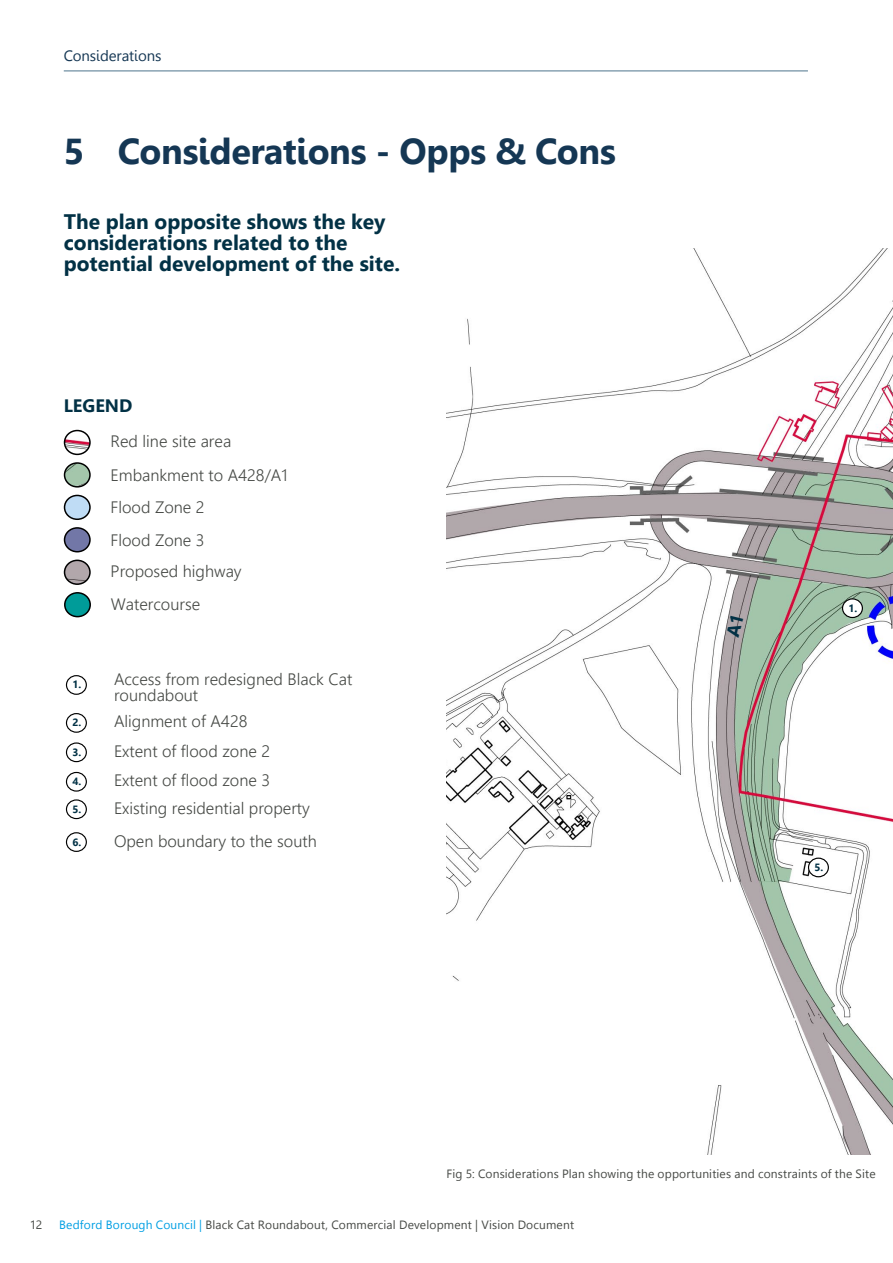
<style>
.page{position:relative;width:893px;height:1263px;background:#fff}
.page>*{position:absolute;margin:0;border:0;box-sizing:border-box;transform-origin:0 0}
.t1{font:700 36px "Leelawadee";letter-spacing:-.01em;color:#153754}
.t2{font:700 21px/21px "Leelawadee UI";color:#023145}
.t3{font:700 18px "Leelawadee UI";color:#023145}
.t4{font:300 16.5px/32.4px "Leelawadee UI";color:#464945}
.t5{font:15px "Leelawadee";letter-spacing:-.005em;color:#153754}
.t6{font:12px "Leelawadee UI";letter-spacing:.015em;color:#464945}
.t7{font:700 10.5px "Leelawadee UI";color:#023145}
.s1{color:#009fe3}
</style>
<div class="page">
<hr style="left:64px;top:71px;width:744px;height:1px;background:#4e748d">
<img style="left:446px;top:249px;width:447px;height:905px">
<img style="left:65px;top:560px;width:25px;height:24px">
<div style="left:64px;top:560px;width:27px;height:25px;border:2px solid #000;border-radius:50%"></div>
<img style="left:65px;top:593px;width:25px;height:24px">
<div style="left:64px;top:592px;width:27px;height:25px;border:2px solid #000;border-radius:50%"></div>
<img style="left:65px;top:463px;width:23px;height:23px">
<div style="left:64px;top:462px;width:27px;height:26px;border:2px solid #000;border-radius:50%"></div>
<img style="left:65px;top:430px;width:25px;height:24px">
<div style="left:64px;top:430px;width:27px;height:25px;border:2px solid #000;border-radius:50%"></div>
<div style="left:66px;top:675px;width:21px;height:20px;border:1px solid #000;border-radius:50%"></div>
<div style="left:842px;top:599px;width:20px;height:18px;background:#fff;border-radius:50%"></div>
<div style="left:842px;top:598px;width:21px;height:20px;border:1px solid #000;border-radius:50%"></div>
<div style="left:808px;top:858px;width:20px;height:19px;background:#fff;border-radius:50%"></div>
<div style="left:808px;top:857px;width:21px;height:20px;border:1px solid #000;border-radius:50%"></div>
<div style="left:66px;top:713px;width:21px;height:20px;border:1px solid #000;border-radius:50%"></div>
<div style="left:66px;top:742px;width:21px;height:20px;border:1px solid #000;border-radius:50%"></div>
<div style="left:66px;top:772px;width:21px;height:20px;border:1px solid #000;border-radius:50%"></div>
<div style="left:66px;top:799px;width:21px;height:20px;border:1px solid #000;border-radius:50%"></div>
<div style="left:66px;top:832px;width:21px;height:20px;border:1px solid #000;border-radius:50%"></div>
<div style="left:65px;top:495px;width:25px;height:24px;background:#bfdcf5;border-radius:50%"></div>
<div style="left:64px;top:495px;width:27px;height:25px;border:2px solid #000;border-radius:50%"></div>
<div style="left:65px;top:528px;width:25px;height:24px;background:#7277a7;border-radius:50%"></div>
<div style="left:64px;top:527px;width:27px;height:25px;border:2px solid #000;border-radius:50%"></div>
<svg style="left:726px;top:616px;width:17px;height:22px"></svg>
<p class="t5" style="left:64px;top:47px;width:99px">Considerations</p>
<h1 class="t1" style="left:64px;top:131px;width:554px">5 Considerations - Opps &amp; Cons</h1>
<p class="t2" style="left:64px;top:210px;width:338px">The plan opposite shows the key considerations related to the potential development of the site.</p>
<p class="t3" style="left:64px;top:393px;width:70px">LEGEND</p>
<p class="t4" style="left:111px;top:424px;width:122px">Red line site area</p>
<p class="t4" style="left:111px;top:458px;width:179px">Embankment to A428/A1</p>
<p class="t7" style="left:73px;top:677px;width:10px">1.</p>
<p class="t7" style="left:73px;top:715px;width:10px">2.</p>
<p class="t7" style="left:73px;top:744px;width:10px">3.</p>
<p class="t7" style="left:73px;top:774px;width:10px">4.</p>
<p class="t7" style="left:73px;top:801px;width:10px">5.</p>
<p class="t7" style="left:73px;top:834px;width:10px">6.</p>
<p class="t4" style="left:111px;top:490px;width:96px">Flood Zone 2<br>Flood Zone 3</p>
<p class="t4" style="left:111px;top:554px;width:133px">Proposed highway<br>Watercourse</p>
<p class="t4" style="left:114px;top:670px;width:240px;line-height:16.5px">Access from redesigned Black Cat roundabout</p>
<p class="t4" style="left:114px;top:706px;width:158px;line-height:29.4px">Alignment of A428<br>Extent of flood zone 2<br>Extent of flood zone 3</p>
<p class="t4" style="left:114px;top:791px;width:204px;line-height:32.8px">Existing residential property<br>Open boundary to the south</p>
<p class="t7" style="left:849px;top:600px;width:10px">1.</p>
<p class="t7" style="left:815px;top:860px;width:10px">5.</p>
<p class="t6" style="left:446px;top:1165px;width:431px">Fig 5: Considerations Plan showing the opportunities and constraints of the Site</p>
<p class="t6" style="left:30px;top:1216px;width:14px">12</p>
<p class="t6" style="left:59px;top:1216px;width:516px"><span class="s1">Bedford Borough Council |</span> Black Cat Roundabout, Commercial Development | Vision Document</p>
</div>
